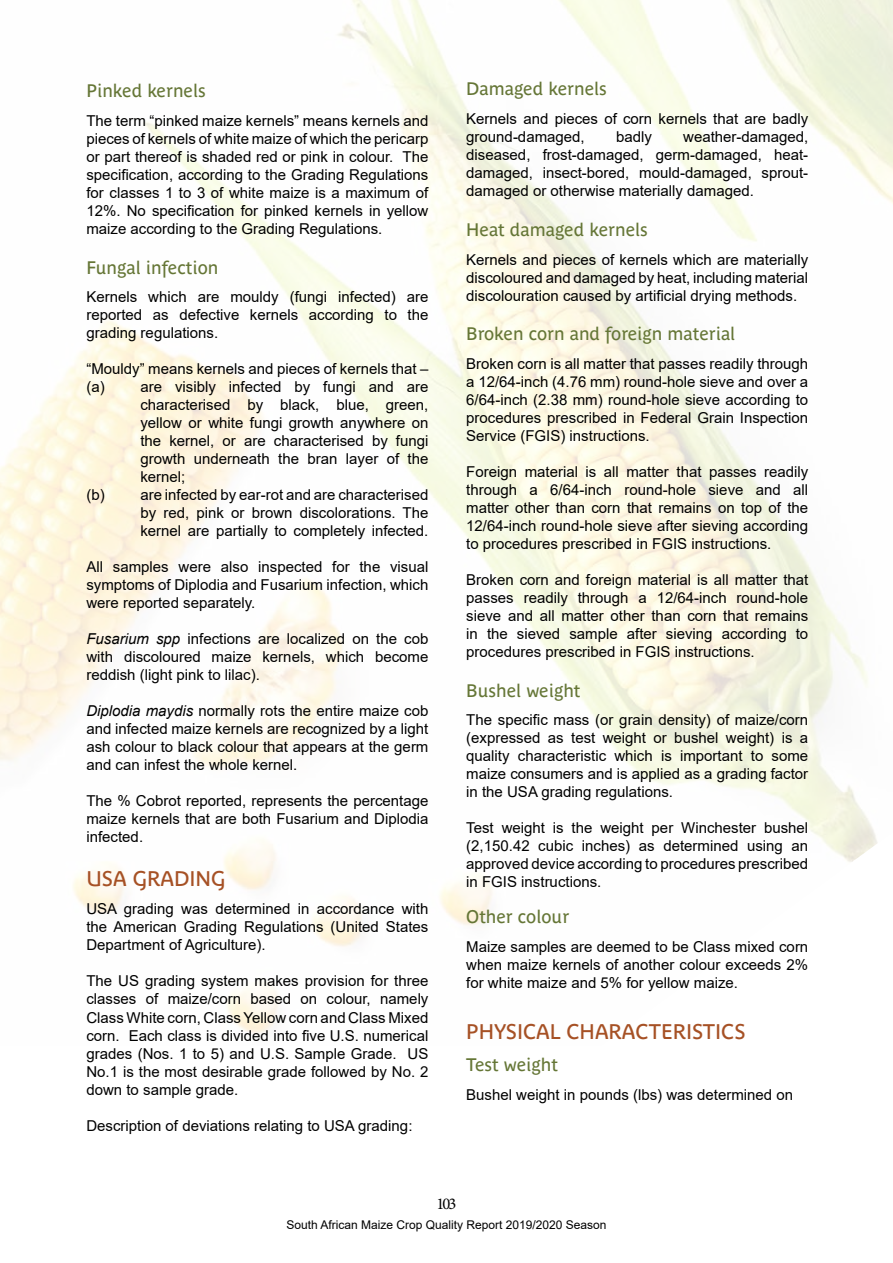
<style>
.page{position:relative;width:893px;height:1263px;background:#fff}
.page>*{position:absolute;margin:0;border:0;box-sizing:border-box;transform-origin:0 0}
.t1{font:21px "Parisine Plus Std";color:#a65125}
.t2{font:18px "Parisine Plus Std";color:#657636}
.t3{font:16.5px "Minion Pro";color:#000}
.t4{font:15px/18px "Arial";color:#000;text-align:justify}
.t5{font:12px "Arial";color:#000}
.s1{font-style:italic}
</style>
<div class="page">
<p class="t2" style="left:86px;top:84px;width:121px">Pinked kernels</p>
<p class="t4" style="left:86px;top:113px;width:343px">The term “pinked maize kernels” means kernels and pieces of kernels of white maize of which the pericarp or part thereof is shaded red or pink in colour. The specification, according to the Grading Regulations for classes 1 to 3 of white maize is a maximum of 12%. No specification for pinked kernels in yellow maize according to the Grading Regulations.</p>
<p class="t2" style="left:86px;top:260px;width:133px">Fungal infection</p>
<p class="t4" style="left:86px;top:289px;width:343px">Kernels which are mouldy (fungi infected) are reported as defective kernels according to the grading regulations.</p>
<p class="t4" style="left:86px;top:361px;width:343px">“Mouldy” means kernels and pieces of kernels that –</p>
<p class="t4" style="left:86px;top:379px;width:343px">(a) are visibly infected by fungi and are</p>
<p class="t4" style="left:140px;top:397px;width:289px">characterised by black, blue, green,</p>
<p class="t4" style="left:140px;top:415px;width:289px">yellow or white fungi growth anywhere on</p>
<p class="t4" style="left:140px;top:433px;width:289px">the kernel, or are characterised by fungi</p>
<p class="t4" style="left:140px;top:451px;width:290px">growth underneath the bran layer of the</p>
<p class="t4" style="left:140px;top:469px;width:47px">kernel;</p>
<p class="t4" style="left:86px;top:487px;width:343px">(b) are infected by ear-rot and are characterised</p>
<p class="t4" style="left:140px;top:505px;width:289px">by red, pink or brown discolorations. The</p>
<p class="t4" style="left:140px;top:523px;width:289px">kernel are partially to completely infected.</p>
<p class="t4" style="left:86px;top:559px;width:343px">All samples were also inspected for the visual symptoms of Diplodia and Fusarium infection, which were reported separately.</p>
<p class="t4" style="left:86px;top:631px;width:343px"><span class="s1">Fusarium spp</span> infections are localized on the cob with discoloured maize kernels, which become reddish (light pink to lilac).</p>
<p class="t4" style="left:86px;top:703px;width:343px"><span class="s1">Diplodia maydis</span> normally rots the entire maize cob and infected maize kernels are recognized by a light ash colour to black colour that appears at the germ and can infest the whole kernel.</p>
<p class="t4" style="left:86px;top:793px;width:343px">The % Cobrot reported, represents the percentage maize kernels that are both Fusarium and Diplodia infected.</p>
<h1 class="t1" style="left:86px;top:870px;width:141px">USA GRADING</h1>
<p class="t4" style="left:86px;top:901px;width:343px">USA grading was determined in accordance with the American Grading Regulations (United States Department of Agriculture).</p>
<p class="t4" style="left:86px;top:973px;width:344px">The US grading system makes provision for three classes of maize/corn based on colour, namely Class White corn, Class Yellow corn and Class Mixed corn. Each class is divided into five U.S. numerical grades (Nos. 1 to 5) and U.S. Sample Grade. US No.1 is the most desirable grade followed by No. 2 down to sample grade.</p>
<p class="t4" style="left:86px;top:1117px;width:328px">Description of deviations relating to USA grading:</p>
<p class="t2" style="left:466px;top:82px;width:142px">Damaged kernels</p>
<p class="t4" style="left:466px;top:111px;width:343px">Kernels and pieces of corn kernels that are badly ground-damaged,</p>
<p class="t4" style="left:466px;top:129px;width:343px;text-indent:217px">weather-damaged, diseased, frost-damaged, germ-damaged, heat&shy;damaged, insect-bored, mould-damaged, sprout&shy;damaged or otherwise materially damaged.</p>
<p class="t2" style="left:466px;top:222px;width:183px">Heat damaged kernels</p>
<p class="t4" style="left:466px;top:252px;width:343px">Kernels and pieces of kernels which are materially discoloured and damaged by heat, including material discolouration caused by artificial drying methods.</p>
<p class="t2" style="left:466px;top:327px;width:271px">Broken corn and foreign material</p>
<p class="t4" style="left:466px;top:356px;width:343px">Broken corn is all matter that passes readily through a 12/64-inch (4.76 mm) round-hole sieve and over a 6/64-inch (2.38 mm) round-hole sieve according to procedures prescribed in Federal Grain Inspection Service (FGIS) instructions.</p>
<p class="t4" style="left:466px;top:464px;width:343px">Foreign material is all matter that passes readily through a 6/64-inch round-hole sieve and all matter other than corn that remains on top of the 12/64-inch round-hole sieve after sieving according to procedures prescribed in FGIS instructions.</p>
<p class="t4" style="left:466px;top:572px;width:344px">Broken corn and foreign material is all matter that passes readily through a 12/64-inch round-hole sieve and all matter other than corn that remains in the sieved sample after sieving according to procedures prescribed in FGIS instructions.</p>
<p class="t2" style="left:466px;top:683px;width:116px">Bushel weight</p>
<p class="t4" style="left:466px;top:711px;width:343px">The specific mass (or grain density) of maize/corn (expressed as test weight or bushel weight) is a quality characteristic which is important to some maize consumers and is applied as a grading factor in the USA grading regulations.</p>
<p class="t4" style="left:466px;top:820px;width:343px">Test weight is the weight per Winchester bushel (2,150.42 cubic inches) as determined using an approved device according to procedures prescribed in FGIS instructions.</p>
<p class="t2" style="left:466px;top:910px;width:104px">Other colour</p>
<p class="t4" style="left:466px;top:939px;width:344px">Maize samples are deemed to be Class mixed corn when maize kernels of another colour exceeds 2% for white maize and 5% for yellow maize.</p>
<h1 class="t1" style="left:466px;top:1023px;width:281px">PHYSICAL CHARACTERISTICS</h1>
<p class="t2" style="left:466px;top:1057px;width:93px">Test weight</p>
<p class="t4" style="left:466px;top:1087px;width:328px">Bushel weight in pounds (lbs) was determined on</p>
<p class="t4" style="left:616px;top:129px;width:37px">badly</p>
<p class="t3" style="left:436px;top:1194px;width:22px">103</p>
<p class="t5" style="left:286px;top:1220px;width:322px">South African Maize Crop Quality Report 2019/2020 Season</p>
</div>
